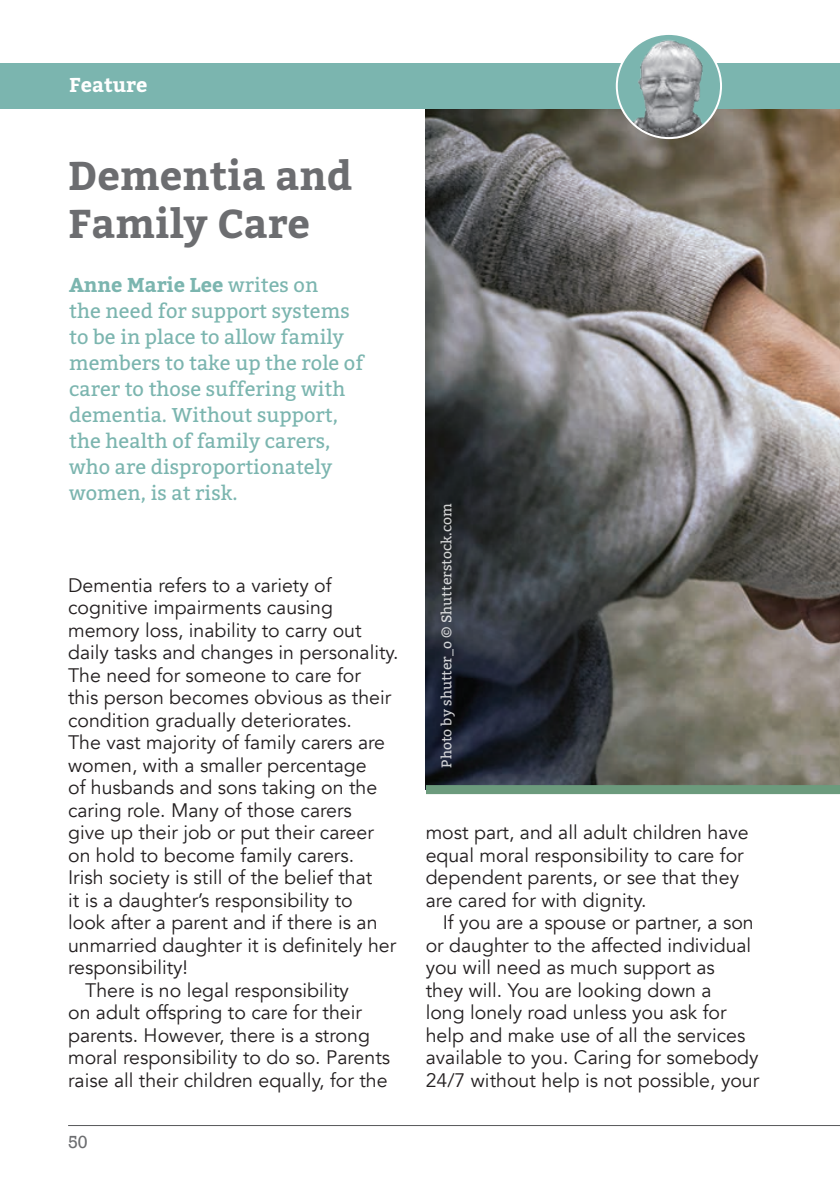
<style>
.page{position:relative;width:840px;height:1191px;background:#fff}
.page>*{position:absolute;margin:0;border:0;box-sizing:border-box;transform-origin:0 0}
.t1{font:700 40px "Bitter";color:#6c6d70}
._2019_SUB_HEAD{font:20px/26px "Bitter";color:#7bb5af}
.t2{font:700 20px "Bitter";color:#fff}
.t3{font:19.6px/22.6px "Avenir";color:#231f20}
.t4{font:18px "Rockwell";color:#6c6d70}
.t5{font:14px "Bitter";color:#fff}
.s1{font-weight:700}
</style>
<div class="page">
<img style="left:425px;top:109px;width:414px;height:680px">
<hr style="left:68px;top:1125px;width:771px;height:1px;background:#57585a">
<div style="left:0;top:63px;width:839px;height:46px;background:#7bb5af"></div>
<img style="left:616px;top:34px;width:104px;height:104px;border-radius:52px">
<div style="left:615px;top:33px;width:106px;height:106px;border:2px solid #fff;border-radius:50%"></div>
<div style="left:426px;top:785px;width:413px;height:9px;background:#6c9b7d"></div>
<p class="t2" style="left:69px;top:71px;width:80px">Feature</p>
<p class="t1" style="left:68px;top:150px;width:285px">Dementia and</p>
<p class="t1" style="left:68px;top:198px;width:243px">Family Care</p>
<p class="_2019_SUB_HEAD" style="left:69px;top:272px;width:296px"><span class="s1">Anne Marie Lee</span> writes on<br>the need for support systems to be in place to allow family members to take up the role of carer to those suffering with dementia. Without support, the health of family carers, who are disproportionately women, is at risk.</p>
<p class="t3" style="left:68px;top:574px;width:332px">Dementia refers to a variety of cognitive impairments causing memory loss, inability to carry out daily tasks and changes in personality.<br>The need for someone to care for<br>this person becomes obvious as their condition gradually deteriorates.<br>The vast majority of family carers are women, with a smaller percentage<br>of husbands and sons taking on the caring role. Many of those carers<br>give up their job or put their career on hold to become family carers.<br>Irish society is still of the belief that<br>it is a daughter’s responsibility to<br>look after a parent and if there is an unmarried daughter it is definitely her responsibility!</p>
<p class="t3" style="left:68px;top:979px;width:323px;text-indent:17px">There is no legal responsibility<br>on adult offspring to care for their parents. However, there is a strong moral responsibility to do so. Parents raise all their children equally, for the</p>
<p class="t4" style="left:68px;top:1131px;width:21px">50</p>
<p class="t5" style="left:437px;top:767px;width:265px;rotate:-90deg">Photo by shutter_o © Shutterstock.com</p>
<p class="t3" style="left:425px;top:821px;width:324px">most part, and all adult children have equal moral responsibility to care for dependent parents, or see that they are cared for with dignity.</p>
<p class="t3" style="left:425px;top:911px;width:335px;text-indent:17px">If you are a spouse or partner, a son or daughter to the affected individual you will need as much support as<br>they will. You are looking down a<br>long lonely road unless you ask for help and make use of all the services available to you. Caring for somebody 24/7 without help is not possible, your</p>
</div>
